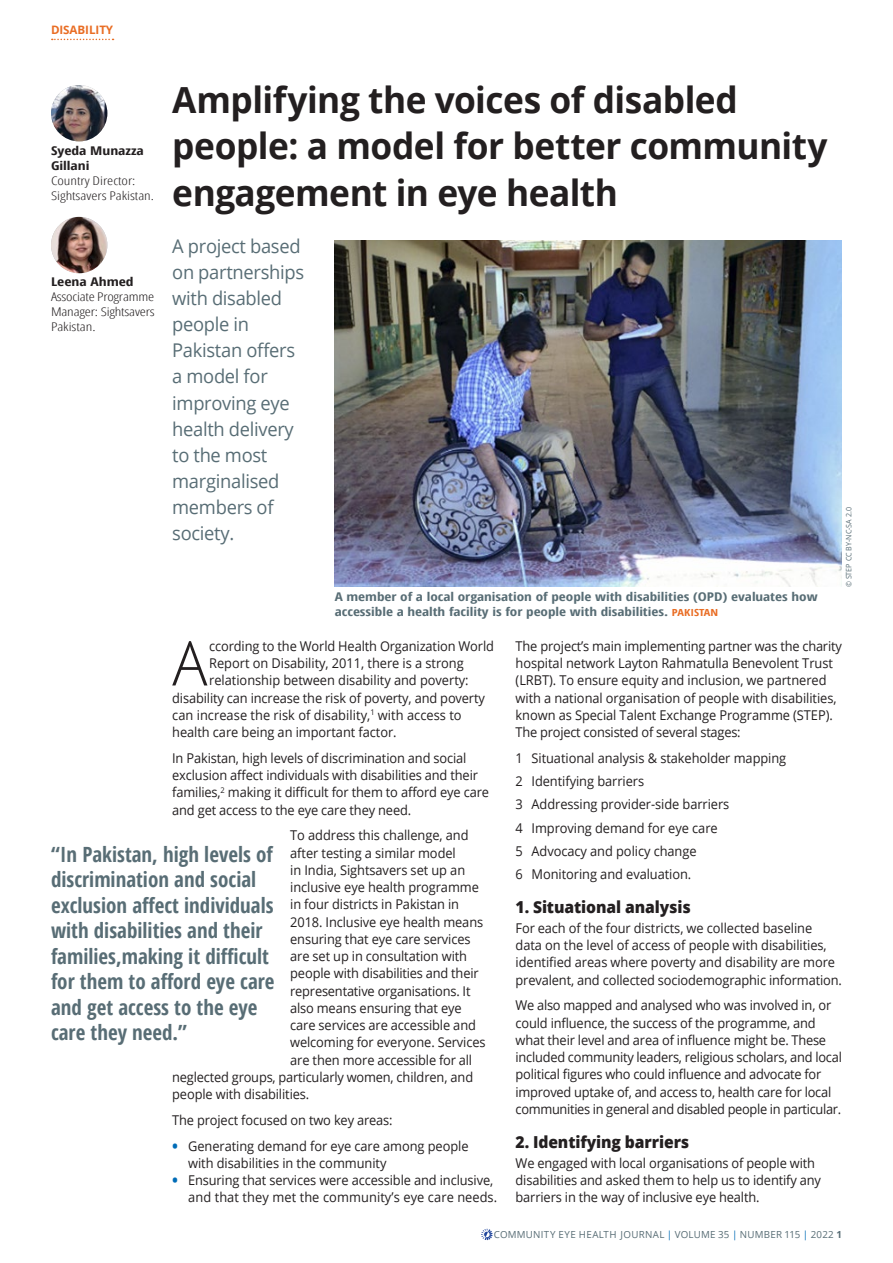
<style>
.page{position:relative;width:893px;height:1263px;background:#fff}
.page>*{position:absolute;margin:0;border:0;box-sizing:border-box;transform-origin:0 0}
.t1{font:300 61.8px "Open Sans";color:#231f20;scale:.95 1}
.t2{font:700 36px/46.5px "Open Sans";letter-spacing:-.015em;color:#231f20}
.t3{font:700 21px/25.5px "Open Sans Condensed";color:#586d75}
.t4{font:18.9px/26.1px "Open Sans";letter-spacing:-.015em;color:#586d75}
.t5{font:800 16.5px "Open Sans";letter-spacing:-.005em;color:#231f20;scale:.95 1}
.t6{font:13.5px/17.2px "Open Sans";letter-spacing:-.01em;color:#231f20;scale:.95 1}
.t7{font:700 12px/15px "Open Sans Condensed";color:#586d75;scale:1.26 1}
.t8{font:300 12px/15px "Open Sans Condensed";color:#231f20;scale:1.3 1}
.t9{font:700 12px/15px "Open Sans Condensed";color:#231f20;scale:1.3 1}
.t10{font:700 11.7px "Open Sans";letter-spacing:-.005em;color:#e96d24}
.t11{font:9.75px "Open Sans";letter-spacing:.025em;color:#586d75}
.t12{font:7.5px "Open Sans";color:#586d75;scale:.95 1}
.s1{font-size:9.75px;color:#e96d24}
.s2{font-weight:700;font-size:16.5px;color:#006cb7}
.s3{color:#006cb7}
.s4{font-weight:700}
</style>
<div class="page">
<svg style="left:481px;top:1229px;width:11px;height:11px"></svg>
<svg style="left:52px;top:39px;width:62px;height:1px"></svg>
<img style="left:51px;top:85px;width:56px;height:56px;border-radius:28px">
<img style="left:51px;top:217px;width:56px;height:56px;border-radius:28px">
<img style="left:335px;top:240px;width:507px;height:347px">
<p class="t10" style="left:51px;top:22px;width:64px">DISABILITY</p>
<p class="t9" style="left:51px;top:143px;width:73px">Syeda Munazza<br>Gillani</p>
<p class="t8" style="left:51px;top:173px;width:81px">Country Director:<br>Sightsavers Pakistan.</p>
<p class="t9" style="left:51px;top:274px;width:65px">Leena Ahmed</p>
<p class="t8" style="left:51px;top:288px;width:81px;text-align:justify">Associate Programme Manager: Sightsavers Pakistan.</p>
<h2 class="t2" style="left:172px;top:75px;width:657px">Amplifying the voices of disabled people: a model for better community engagement in eye health</h2>
<h3 class="t4" style="left:172px;top:233px;width:133px">A project based on partnerships with disabled people in<br>Pakistan offers a model for improving eye health delivery to the most marginalised members of society.</h3>
<p class="t7" style="left:335px;top:588px;width:385px">A member of a local organisation of people with disabilities (OPD) evaluates how accessible a health facility is for people with disabilities. <span class="s1">PAKISTAN</span></p>
<p class="t12" style="left:843px;top:587px;width:85px;rotate:-90deg">© STEP CC BY-NC-SA 2.0</p>
<h1 class="t1" style="left:172px;top:621px;width:39px">A</h1>
<p class="t6" style="left:209px;top:637px;width:301px">ccording to the World Health Organization World</p>
<p class="t6" style="left:209px;top:654px;width:269px">Report on Disability, 2011, there is a strong</p>
<p class="t6" style="left:209px;top:672px;width:275px">relationship between disability and poverty:</p>
<p class="t6" style="left:172px;top:689px;width:331px">disability can increase the risk of poverty, and poverty</p>
<p class="t6" style="left:172px;top:706px;width:306px">can increase the risk of disability,<sup>1</sup> with access to</p>
<p class="t6" style="left:172px;top:723px;width:238px">health care being an important factor.</p>
<p class="t6" style="left:172px;top:749px;width:335px">In Pakistan, high levels of discrimination and social exclusion affect individuals with disabilities and their families,<sup>2</sup> making it difficult for them to afford eye care and get access to the eye care they need.</p>
<p class="t6" style="left:290px;top:826px;width:189px">To address this challenge, and</p>
<p class="t6" style="left:290px;top:844px;width:176px">after testing a similar model</p>
<p class="t6" style="left:290px;top:861px;width:186px">in India, Sightsavers set up an</p>
<p class="t6" style="left:290px;top:878px;width:200px">inclusive eye health programme</p>
<p class="t6" style="left:290px;top:895px;width:179px">in four districts in Pakistan in</p>
<p class="t6" style="left:290px;top:913px;width:205px">2018. Inclusive eye health means</p>
<p class="t6" style="left:290px;top:930px;width:191px">ensuring that eye care services</p>
<p class="t6" style="left:290px;top:947px;width:188px">are set up in consultation with</p>
<p class="t6" style="left:290px;top:964px;width:200px">people with disabilities and their</p>
<p class="t6" style="left:290px;top:982px;width:191px">representative organisations. It</p>
<p class="t6" style="left:290px;top:999px;width:182px">also means ensuring that eye</p>
<p class="t6" style="left:290px;top:1016px;width:197px">care services are accessible and</p>
<p class="t6" style="left:290px;top:1033px;width:207px">welcoming for everyone. Services</p>
<p class="t6" style="left:290px;top:1051px;width:193px">are then more accessible for all</p>
<p class="t6" style="left:172px;top:1068px;width:318px">neglected groups, particularly women, children, and</p>
<p class="t6" style="left:172px;top:1085px;width:146px">people with disabilities.</p>
<p class="t6" style="left:172px;top:1111px;width:234px">The project focused on two key areas:</p>
<p class="t6" style="left:188px;top:1137px;width:297px;text-indent:-16px"><span class="s2">•</span> Generating demand for eye care among people with disabilities in the community</p>
<p class="t6" style="left:172px;top:1171px;width:343px;text-align:right"><span class="s2">•</span> Ensuring that services were accessible and inclusive, and that they met the community’s eye care needs.</p>
<h3 class="t3" style="left:51px;top:841px;width:225px">“In Pakistan, high levels of discrimination and social exclusion affect individuals with disabilities and their families,making it difficult for them to afford eye care and get access to the eye care they need.”</h3>
<p class="t6" style="left:516px;top:637px;width:345px">The project’s main implementing partner was the charity hospital network Layton Rahmatulla Benevolent Trust (LRBT). To ensure equity and inclusion, we partnered with a national organisation of people with disabilities, known as Special Talent Exchange Programme (STEP).<br>The project consisted of several stages:</p>
<p class="t6" style="left:516px;top:746px;width:286px;line-height:23.2px">1 Situational analysis &amp; stakeholder mapping<br>2 Identifying barriers<br>3 Addressing provider-side barriers<br>4 Improving demand for eye care<br>5 Advocacy and policy change<br>6 Monitoring and evaluation.</p>
<p class="t5" style="left:516px;top:894px;width:186px">1. Situational analysis</p>
<p class="t6" style="left:516px;top:919px;width:345px">For each of the four districts, we collected baseline data on the level of access of people with disabilities, identified areas where poverty and disability are more prevalent, and collected sociodemographic information.</p>
<p class="t6" style="left:516px;top:996px;width:345px">We also mapped and analysed who was involved in, or could influence, the success of the programme, and what their level and area of influence might be. These included community leaders, religious scholars, and local political figures who could influence and advocate for improved uptake of, and access to, health care for local communities in general and disabled people in particular.</p>
<p class="t5" style="left:516px;top:1129px;width:184px">2. Identifying barriers</p>
<p class="t6" style="left:516px;top:1154px;width:323px">We engaged with local organisations of people with disabilities and asked them to help us to identify any barriers in the way of inclusive eye health.</p>
<p class="t11" style="left:494px;top:1228px;width:350px">COMMUNITY EYE HEALTH JOURNAL <span class="s3">|</span> VOLUME 35 <span class="s3">|</span> NUMBER 115 <span class="s3">|</span> 2022 <span class="s4">1</span></p>
</div>
